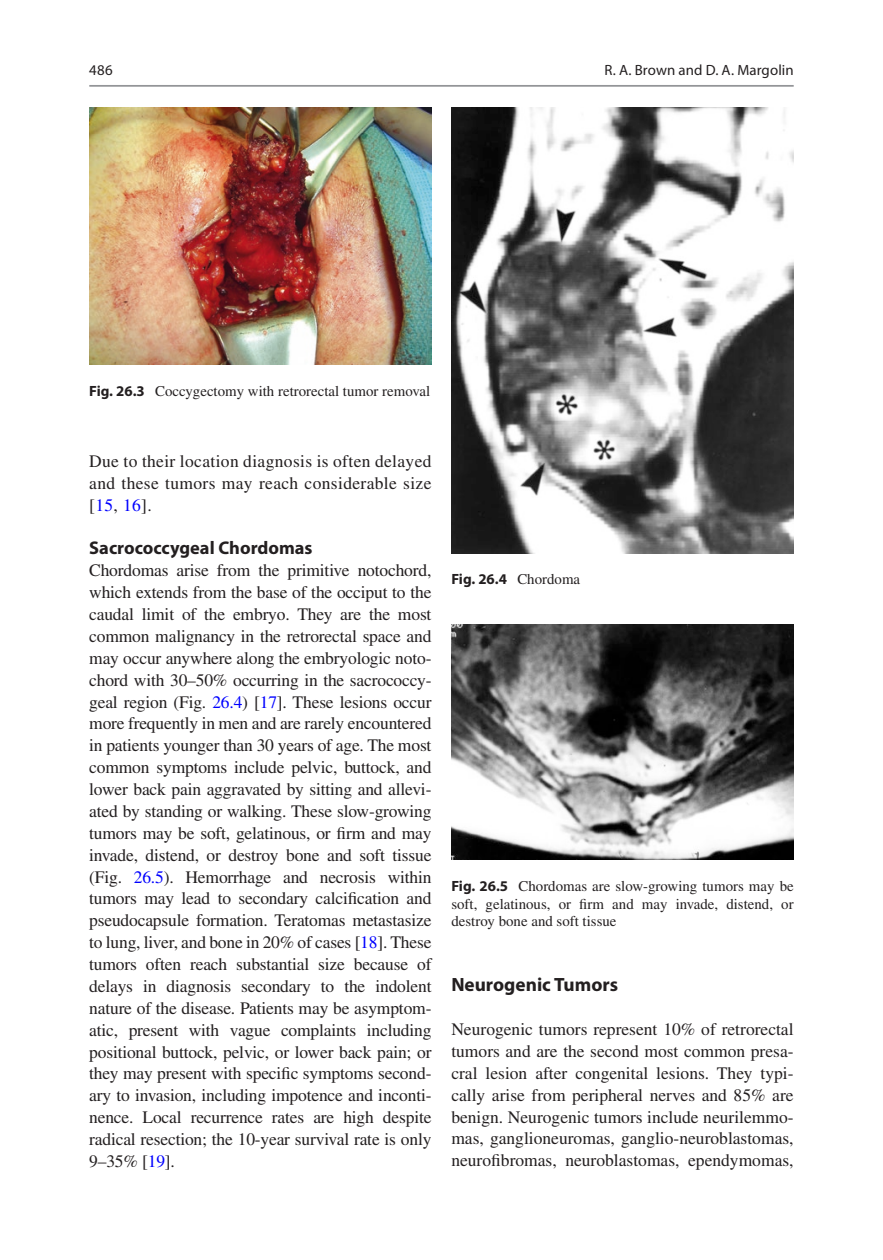
<style>
.page{position:relative;width:883px;height:1260px;background:#fff}
.page>*{position:absolute;margin:0;border:0;box-sizing:border-box;transform-origin:0 0}
.t1{font:700 19.25px "Pnkgdv Myriad Pro";color:#231f20}
.t2{font:700 18.38px "Pnkgdv Myriad Pro";color:#231f20}
.t3{font:17.5px/21.9px "Tyhgvg Times LT Std";color:#231f20;text-align:justify}
.t4{font:14.88px/17.5px "Tyhgvg Times LT Std";color:#231f20;text-align:justify}
.t5{font:14.88px "Ngkndp Myriad Pro";letter-spacing:.005em;color:#231f20}
.t6{font:700 14.88px "Pnkgdv Myriad Pro";color:#231f20}
.t7{font:14.88px "Mhkymw Myriad Pro";color:#231f20}
.s1{font-family:"Pnkgdv Myriad Pro";font-weight:700}
.s2{color:#00f}
.s3{font-family:"Tyhgvg Times LT Std";font-weight:400}
</style>
<div class="page">
<img style="left:452px;top:107px;width:342px;height:446px">
<img style="left:451px;top:624px;width:343px;height:236px">
<img style="left:89px;top:107px;width:342px;height:257px">
<hr style="left:89px;top:85px;width:705px;height:2px;background:#939598">
<p class="t7" style="left:89px;top:61px;width:25px">486</p>
<p class="t5" style="left:604px;top:61px;width:191px">R. A. Brown and D. A. Margolin</p>
<p class="t4" style="left:89px;top:382px;width:343px"><span class="s1">Fig. 26.3</span> Coccygectomy with retrorectal tumor removal</p>
<p class="t3" style="left:89px;top:450px;width:344px">Due to their location diagnosis is often delayed and these tumors may reach considerable size [<span class="s2">15</span>, <span class="s2">16</span>].</p>
<p class="t2" style="left:89px;top:536px;width:225px">Sacrococcygeal Chordomas</p>
<p class="t3" style="left:89px;top:559px;width:344px">Chordomas arise from the primitive notochord, which extends from the base of the occiput to the caudal limit of the embryo. They are the most common malignancy in the retrorectal space and may occur anywhere along the embryologic noto&shy;chord with 30–50% occurring in the sacrococcy&shy;geal region (Fig. <span class="s2">26.4</span>) [<span class="s2">17</span>]. These lesions occur more frequently in men and are rarely encountered in patients younger than 30 years of age. The most common symptoms include pelvic, buttock, and lower back pain aggravated by sitting and allevi&shy;ated by standing or walking. These slow-growing tumors may be soft, gelatinous, or firm and may invade, distend, or destroy bone and soft tissue (Fig. <span class="s2">26.5</span>). Hemorrhage and necrosis within tumors may lead to secondary calcification and pseudocapsule formation. Teratomas metastasize to lung, liver, and bone in 20% of cases [<span class="s2">18</span>]. These tumors often reach substantial size because of delays in diagnosis secondary to the indolent nature of the disease. Patients may be asymptom&shy;atic, present with vague complaints including positional buttock, pelvic, or lower back pain; or they may present with specific symptoms second&shy;ary to invasion, including impotence and inconti&shy;nence. Local recurrence rates are high despite radical resection; the 10-year survival rate is only 9–35% [<span class="s2">19</span>].</p>
<p class="t6" style="left:451px;top:570px;width:130px">Fig. 26.4 <span class="s3">Chordoma</span></p>
<p class="t4" style="left:451px;top:877px;width:344px"><span class="s1">Fig. 26.5</span> Chordomas are slow-growing tumors may be soft, gelatinous, or firm and may invade, distend, or destroy bone and soft tissue</p>
<p class="t1" style="left:451px;top:972px;width:168px">Neurogenic Tumors</p>
<p class="t3" style="left:451px;top:1018px;width:344px">Neurogenic tumors represent 10% of retrorectal tumors and are the second most common presa&shy;cral lesion after congenital lesions. They typi&shy;cally arise from peripheral nerves and 85% are benign. Neurogenic tumors include neurilemmo&shy;mas, ganglioneuromas, ganglio-neuroblastomas, neurofibromas, neuroblastomas, ependymomas,</p>
</div>
